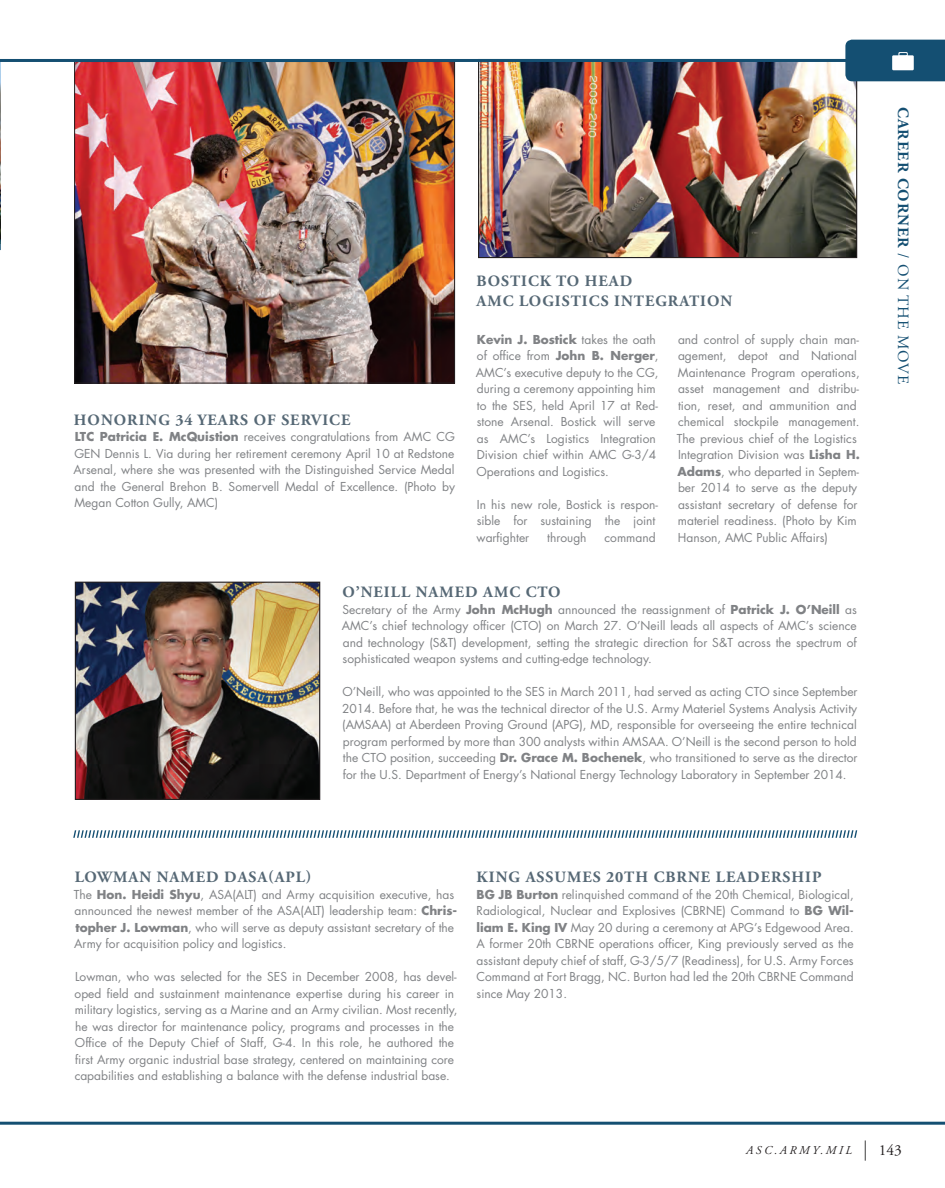
<style>
.page{position:relative;width:945px;height:1188px;background:#fff}
.page>*{position:absolute;margin:0;border:0;box-sizing:border-box;transform-origin:0 0}
.t1{font:700 15.75px/19.5px "Adobe Garamond Pro";letter-spacing:.065em;color:#566875}
.t2{font:700 15.75px "Adobe Garamond Pro";letter-spacing:.065em;color:#144f72}
.t3{font:15.3px "Adobe Garamond Pro";color:#231f20}
.t4{font:12px/16.5px "Futura";color:#808285}
.t5{font:italic 12px "Adobe Garamond Pro";letter-spacing:.215em;color:#231f20}
.s1{font-weight:700}
.s2{font-weight:400}
</style>
<div class="page">
<img style="left:0;top:62px;width:1px;height:178px">
<img style="left:76px;top:63px;width:377px;height:318px">
<svg style="left:73px;top:830px;width:785px;height:8px"></svg>
<img style="left:480px;top:62px;width:375px;height:194px">
<img style="left:77px;top:584px;width:241px;height:214px">
<div style="left:75px;top:582px;width:245px;height:218px;border:1px solid #231f20"></div>
<svg style="left:865px;top:1140px;width:1px;height:21px"></svg>
<hr style="left:0;top:59px;width:945px;height:3px;background:#144f72">
<hr style="left:0;top:1122px;width:945px;height:3px;background:#144f72">
<svg style="left:845px;top:40px;width:100px;height:41px"></svg>
<h1 class="t1" style="left:74px;top:410px;width:278px">HONORING 34 YEARS OF SERVICE</h1>
<p class="t4" style="left:74px;top:428px;width:383px;text-align:justify"><span class="s1">LTC Patricia E. McQuistion</span> receives congratulations from AMC CG GEN Dennis L. Via during her retirement ceremony April 10 at Redstone Arsenal, where she was presented with the Distinguished Service Medal and the General Brehon B. Somervell Medal of Excellence. (Photo by Megan Cotton Gully, AMC)</p>
<h1 class="t1" style="left:477px;top:272px;width:257px">BOSTICK TO HEAD<br>AMC LOGISTICS INTEGRATION</h1>
<p class="t4" style="left:476px;top:331px;width:184px"><span class="s1">Kevin J. Bostick</span> takes the oath of office from <span class="s1">John B. Nerger</span>,<br>AMC’s executive deputy to the CG, during a ceremony appointing him to the SES, held April 17 at Red&shy;stone Arsenal. Bostick will serve as AMC’s Logistics Integration<br>Division chief within AMC G-3/4<br>Operations and Logistics.</p>
<p class="t4" style="left:477px;top:496px;width:183px">In his new role, Bostick is respon&shy;sible for sustaining the joint warfighter</p>
<p class="t4" style="left:547px;top:529px;width:41px">through</p>
<p class="t4" style="left:605px;top:529px;width:53px">command</p>
<p class="t4" style="left:677px;top:331px;width:185px">and control of supply chain man&shy;agement, depot and National<br>Maintenance Program operations, asset management and distribu&shy;tion, reset, and ammunition and chemical stockpile management.<br>The previous chief of the Logistics<br>Integration Division was <span class="s1">Lisha H.<br>Adams</span>, who departed in Septem&shy;ber 2014 to serve as the deputy assistant secretary of defense for materiel readiness. (Photo by Kim<br>Hanson, AMC Public Affairs)</p>
<h1 class="t1" style="left:343px;top:583px;width:219px">O’NEILL NAMED AMC CTO</h1>
<p class="t4" style="left:342px;top:601px;width:517px;text-align:justify">Secretary of the Army <span class="s1">John McHugh</span> announced the reassignment of <span class="s1">Patrick J. O’Neill</span> as AMC’s chief technology officer (CTO) on March 27. O’Neill leads all aspects of AMC’s science and technology (S&amp;T) development, setting the strategic direction for S&amp;T across the spectrum of sophisticated weapon systems and cutting-edge technology.</p>
<p class="t4" style="left:342px;top:683px;width:517px;text-align:justify">O’Neill, who was appointed to the SES in March 2011, had served as acting CTO since September 2014. Before that, he was the technical director of the U.S. Army Materiel Systems Analysis Activity (AMSAA) at Aberdeen Proving Ground (APG), MD, responsible for overseeing the entire technical program performed by more than 300 analysts within AMSAA. O’Neill is the second person to hold the CTO position, succeeding <span class="s1">Dr. Grace M. Bochenek</span>, who transitioned to serve as the director for the U.S. Department of Energy’s National Energy Technology Laboratory in September 2014.</p>
<h1 class="t1" style="left:75px;top:868px;width:238px">LOWMAN NAMED DASA(APL)</h1>
<p class="t4" style="left:74px;top:886px;width:385px">The <span class="s1">Hon. Heidi Shyu</span>, ASA(ALT) and Army acquisition executive, has announced the newest member of the ASA(ALT) leadership team: <span class="s1">Chris&shy;topher J. Lowman</span>, who will serve as deputy assistant secretary of the Army for acquisition policy and logistics.</p>
<p class="t4" style="left:75px;top:968px;width:384px">Lowman, who was selected for the SES in December 2008, has devel&shy;oped field and sustainment maintenance expertise during his career in military logistics, serving as a Marine and an Army civilian. Most recently, he was director for maintenance policy, programs and processes in the Office of the Deputy Chief of Staff, G-4. In this role, he authored the first Army organic industrial base strategy, centered on maintaining core capabilities and establishing a balance with the defense industrial base.</p>
<h1 class="t1" style="left:477px;top:868px;width:346px">KING ASSUMES 20TH CBRNE LEADERSHIP</h1>
<p class="t4" style="left:477px;top:886px;width:379px;text-align:justify"><span class="s1">BG JB Burton</span> relinquished command of the 20th Chemical, Biological, Radiological, Nuclear and Explosives (CBRNE) Command to <span class="s1">BG Wil&shy;liam E. King IV</span> May 20 during a ceremony at APG’s Edgewood Area.<br>A former 20th CBRNE operations officer, King previously served as the assistant deputy chief of staff, G-3/5/7 (Readiness), for U.S. Army Forces Command at Fort Bragg, NC. Burton had led the 20th CBRNE Command since May 2013.</p>
<h1 class="t2" style="left:912px;top:107px;width:279px;rotate:90deg">CAREER CORNER <span class="s2">/ ON THE MOVE</span></h1>
<p class="t5" style="left:746px;top:1143px;width:107px">ASC.ARMY.MIL</p>
<p class="t3" style="left:879px;top:1141px;width:25px">143</p>
</div>
